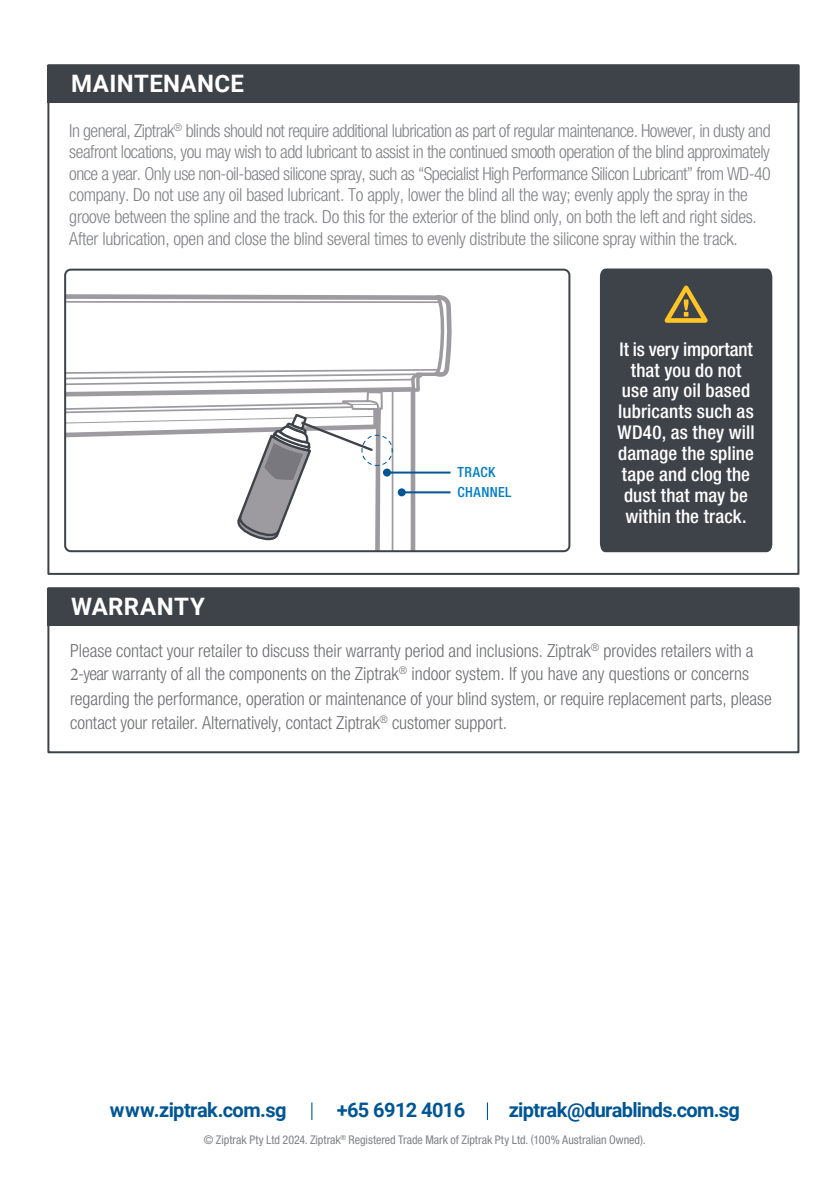
<style>
.page{position:relative;width:840px;height:1191px;background:#fff}
.page>*{position:absolute;margin:0;border:0;box-sizing:border-box;transform-origin:0 0}
.t1{font:700 24px "Roboto";letter-spacing:.015em;color:#fff}
.t2{font:700 20px "Roboto";letter-spacing:-.03em;color:#005695}
.t3{font:500 condensed 19px/21px "Helvetica Neue LT Std";letter-spacing:.005em;color:#fff;text-align:center}
.t4{font:300 condensed 18px/21.6px "Helvetica Neue LT Std";letter-spacing:-.025em;color:#808285}
.t5{font:300 condensed 18px/22.8px "Helvetica Neue LT Std";color:#6d6e71}
.t6{font:500 condensed 14px/20px "Helvetica Neue LT Std";letter-spacing:.03em;color:#007dc5}
.t7{font:condensed 12px "Helvetica Neue LT Std";color:#808285}
.s1{font-family:"Minion Pro";font-weight:400;font-stretch:normal}
</style>
<div class="page">
<div style="left:599px;top:268px;width:172px;height:284px;background:#3e434a"></div>
<svg style="left:664px;top:285px;width:43px;height:38px"></svg>
<div style="left:48px;top:65px;width:750px;height:37px;background:#3e434a"></div>
<div style="left:47px;top:64px;width:752px;height:39px;border:1px solid #3e434a"></div>
<div style="left:47px;top:587px;width:752px;height:166px;border:2px solid #3e434a"></div>
<div style="left:48px;top:588px;width:750px;height:37px;background:#3e434a"></div>
<div style="left:47px;top:587px;width:752px;height:39px;border:1px solid #3e434a"></div>
<svg style="left:65px;top:270px;width:387px;height:281px"></svg>
<svg style="left:311px;top:1102px;width:1px;height:18px"></svg>
<svg style="left:486px;top:1102px;width:1px;height:18px"></svg>
<h1 class="t1" style="left:71px;top:67px;width:174px">MAINTENANCE</h1>
<p class="t4" style="left:69px;top:119px;width:702px">In general, Ziptrak<sup>®</sup> blinds should not require additional lubrication as part of regular maintenance. However, in dusty and seafront locations, you may wish to add lubricant to assist in the continued smooth operation of the blind approximately once a year. Only use non-oil-based silicone spray, such as “Specialist High Performance Silicon Lubricant” from WD-40 company. Do not use any oil based lubricant. To apply, lower the blind all the way; evenly apply the spray in the groove between the spline and the track. Do this for the exterior of the blind only, on both the left and right sides.<br>After lubrication, open and close the blind several times to evenly distribute the silicone spray within the track.</p>
<p class="t4" style="left:701px;top:155px;width:6px">.</p>
<p class="t6" style="left:457px;top:462px;width:55px">TRACK<br>CHANNEL</p>
<p class="t3" style="left:617px;top:338px;width:138px">It is very important that you do not use any oil based lubricants such as<br>WD40, as they will damage the spline tape and clog the dust that may be within the track.</p>
<h1 class="t1" style="left:71px;top:590px;width:135px">WARRANTY</h1>
<p class="t5" style="left:70px;top:639px;width:684px">Please contact your retailer to discuss their warranty period and inclusions. Ziptrak<sup>®</sup> provides retailers with a<br><span class="s1">2</span>-year warranty of all the components on the Ziptrak<sup>®</sup> indoor system. If you have any questions or concerns</p>
<p class="t5" style="left:70px;top:686px;width:702px;line-height:24px">regarding the performance, operation or maintenance of your blind system, or require replacement parts, please contact your retailer. Alternatively, contact Ziptrak<sup>®</sup> customer support.</p>
<p class="t2" style="left:110px;top:1095px;width:178px">www.ziptrak.com.sg</p>
<p class="t2" style="left:336px;top:1095px;width:130px">+65 6912 4016</p>
<p class="t2" style="left:508px;top:1095px;width:232px">ziptrak@durablinds.com.sg</p>
<p class="t7" style="left:204px;top:1132px;width:443px">© Ziptrak Pty Ltd 2024. Ziptrak<sup>®</sup> Registered Trade Mark of Ziptrak Pty Ltd. (100% Australian Owned).</p>
</div>
